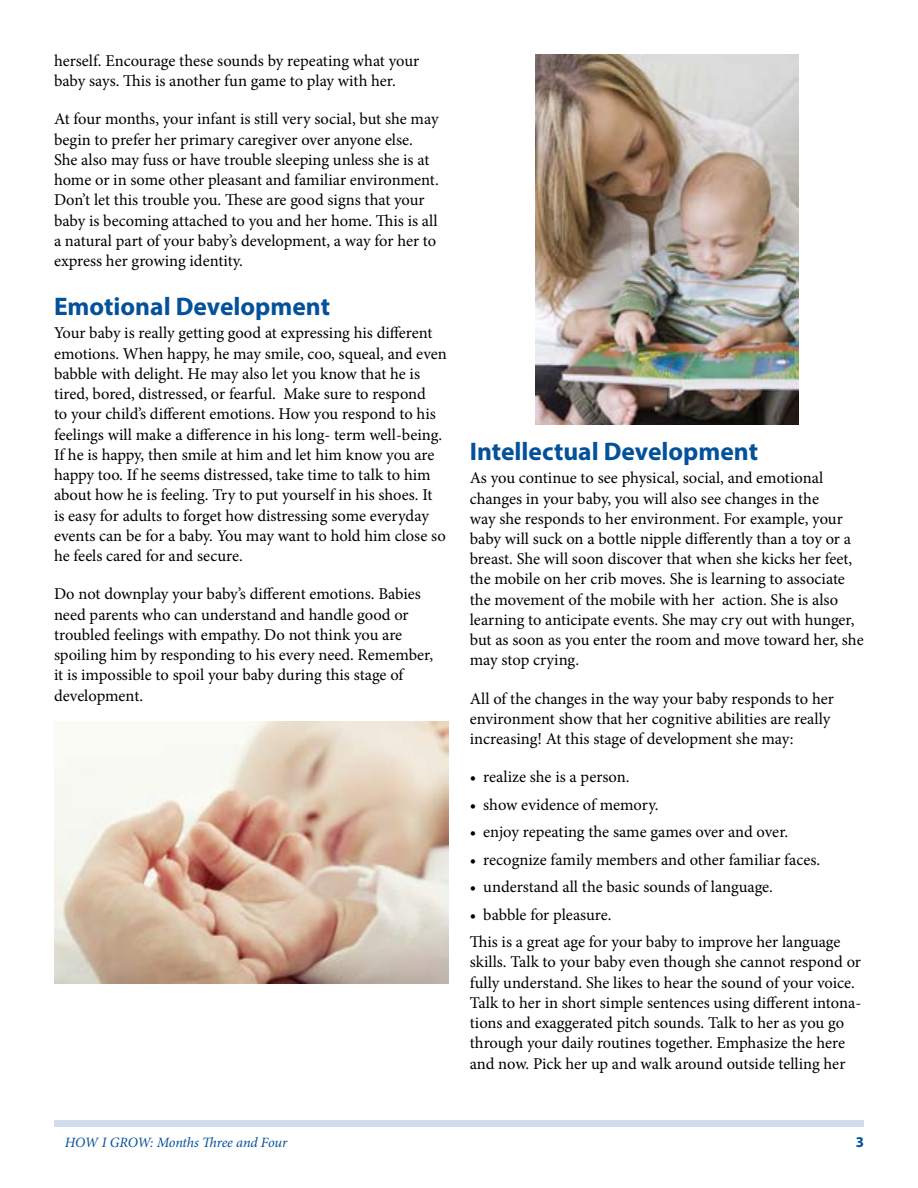
<style>
.page{position:relative;width:918px;height:1188px;background:#fff}
.page>*{position:absolute;margin:0;border:0;box-sizing:border-box;transform-origin:0 0}
.t1{font:700 25.5px "Myriad Pro";color:#03519a}
.t2{font:16.5px/20.2px "Minion Pro";letter-spacing:-.005em;color:#000}
.t3{font:700 15px "Myriad Pro";color:#03519a}
.t4{font:italic 14.25px "Minion Pro";letter-spacing:-.01em;color:#03519a}
</style>
<div class="page">
<div style="left:54px;top:1120px;width:810px;height:7px;background:#d0ddea"></div>
<img style="left:54px;top:721px;width:394px;height:262px">
<img style="left:536px;top:54px;width:262px;height:370px">
<p class="t2" style="left:54px;top:51px;width:367px">herself. Encourage these sounds by repeating what your baby says. This is another fun game to play with her.</p>
<p class="t2" style="left:54px;top:109px;width:386px">At four months, your infant is still very social, but she may begin to prefer her primary caregiver over anyone else.<br>She also may fuss or have trouble sleeping unless she is at home or in some other pleasant and familiar environment.<br>Don’t let this trouble you. These are good signs that your baby is becoming attached to you and her home. This is all a natural part of your baby’s development, a way for her to express her growing identity.</p>
<h1 class="t1" style="left:54px;top:290px;width:278px">Emotional Development</h1>
<p class="t2" style="left:54px;top:323px;width:394px">Your baby is really getting good at expressing his different emotions. When happy, he may smile, coo, squeal, and even babble with delight. He may also let you know that he is tired, bored, distressed, or fearful. Make sure to respond<br>to your child’s different emotions. How you respond to his feelings will make a difference in his long- term well-being.<br>If he is happy, then smile at him and let him know you are happy too. If he seems distressed, take time to talk to him about how he is feeling. Try to put yourself in his shoes. It is easy for adults to forget how distressing some everyday events can be for a baby. You may want to hold him close so he feels cared for and secure.</p>
<p class="t2" style="left:54px;top:584px;width:381px">Do not downplay your baby’s different emotions. Babies need parents who can understand and handle good or troubled feelings with empathy. Do not think you are spoiling him by responding to his every need. Remember, it is impossible to spoil your baby during this stage of development.</p>
<h1 class="t1" style="left:470px;top:435px;width:290px">Intellectual Development</h1>
<p class="t2" style="left:470px;top:468px;width:395px">As you continue to see physical, social, and emotional changes in your baby, you will also see changes in the<br>way she responds to her environment. For example, your baby will suck on a bottle nipple differently than a toy or a breast. She will soon discover that when she kicks her feet, the mobile on her crib moves. She is learning to associate the movement of the mobile with her action. She is also learning to anticipate events. She may cry out with hunger, but as soon as you enter the room and move toward her, she may stop crying.</p>
<p class="t2" style="left:470px;top:688px;width:366px">All of the changes in the way your baby responds to her environment show that her cognitive abilities are really increasing! At this stage of development she may:</p>
<p class="t2" style="left:470px;top:767px;width:161px">• realize she is a person.</p>
<p class="t2" style="left:470px;top:795px;width:190px">• show evidence of memory.</p>
<p class="t2" style="left:470px;top:822px;width:320px">• enjoy repeating the same games over and over.</p>
<p class="t2" style="left:470px;top:850px;width:352px">• recognize family members and other familiar faces.</p>
<p class="t2" style="left:470px;top:877px;width:305px">• understand all the basic sounds of language.</p>
<p class="t2" style="left:470px;top:901px;width:372px;line-height:27.5px">• babble for pleasure.<br>This is a great age for your baby to improve her language</p>
<p class="t2" style="left:470px;top:952px;width:393px">skills. Talk to your baby even though she cannot respond or fully understand. She likes to hear the sound of your voice.<br>Talk to her in short simple sentences using different intona&shy;tions and exaggerated pitch sounds. Talk to her as you go through your daily routines together. Emphasize the here and now. Pick her up and walk around outside telling her</p>
<p class="t4" style="left:65px;top:1133px;width:224px">HOW I GROW: Months Three and Four</p>
<p class="t3" style="left:856px;top:1133px;width:10px">3</p>
</div>
